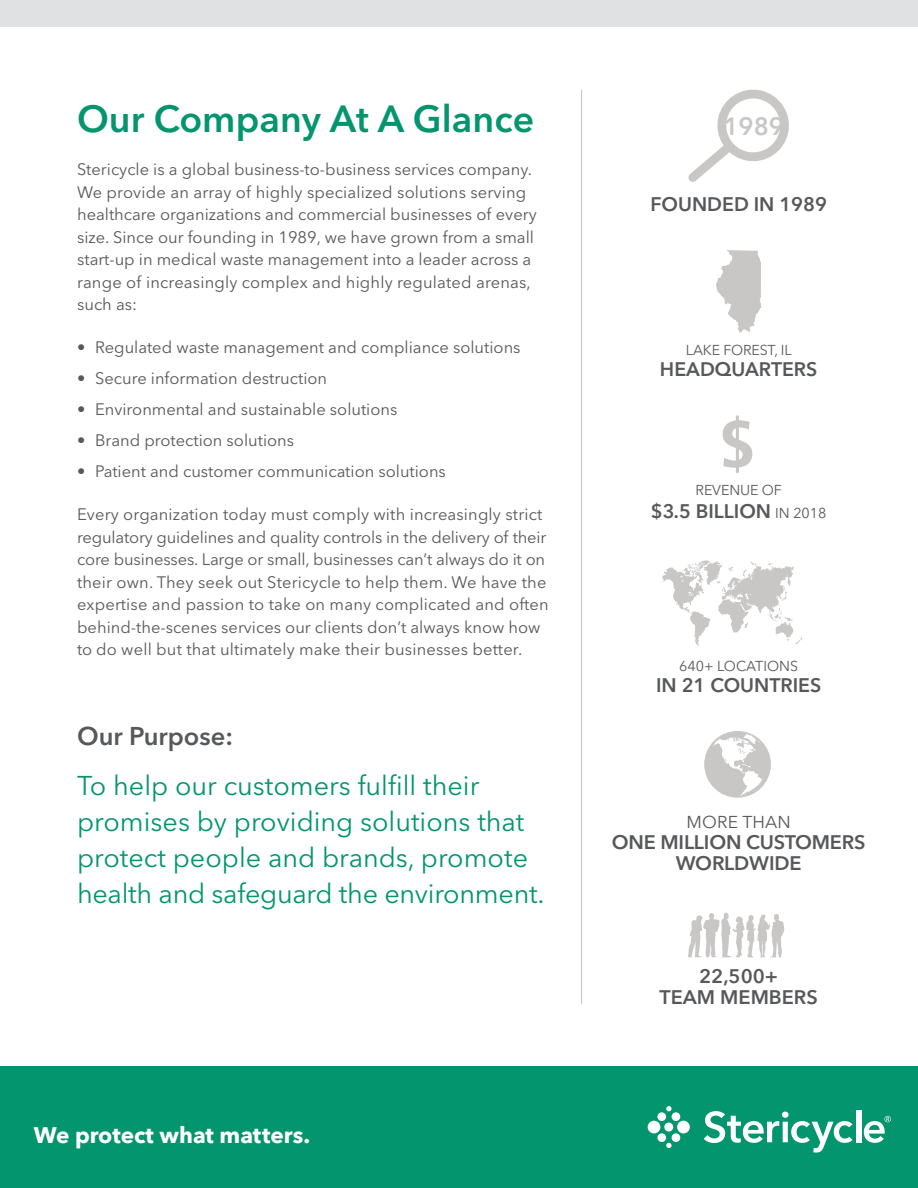
<style>
.page{position:relative;width:918px;height:1188px;background:#fff}
.page>*{position:absolute;margin:0;border:0;box-sizing:border-box;transform-origin:0 0}
.t1{font:600 37.5px "Avenir Next LT Pro";color:#03956e}
.t2{font:27px/36px "Avenir Next LT Pro";color:#03956e}
.t3{font:600 25.5px "Avenir Next LT Pro";color:#57585a}
.t4{font:600 24.9px "Avenir Next LT Pro";color:#c8c7c6}
.t5{font:700 22.5px "Avenir Next";color:#fff}
.t6{font:600 19.5px/21px "Avenir Next LT Pro";color:#57585a;text-align:center}
.t7{font:17.1px "Avenir Next LT Pro";letter-spacing:.01em;color:#57585a}
.t8{font:16.5px/22.5px "Avenir Next LT Pro";color:#57585a}
.t9{font:14.25px "Avenir Next LT Pro";letter-spacing:-.01em;color:#57585a}
.s1{font-weight:400;font-size:14.25px}
</style>
<div class="page">
<hr style="left:581px;top:90px;width:1px;height:914px;background:#c8c7c6">
<svg style="left:661px;top:560px;width:142px;height:85px"></svg>
<svg style="left:688px;top:913px;width:96px;height:44px"></svg>
<svg style="left:688px;top:89px;width:101px;height:93px"></svg>
<svg style="left:716px;top:250px;width:45px;height:83px"></svg>
<svg style="left:723px;top:416px;width:29px;height:57px"></svg>
<svg style="left:704px;top:731px;width:67px;height:67px"></svg>
<div style="left:0;top:0;width:918px;height:27px;background:#e0e1e3"></div>
<div style="left:0;top:1066px;width:918px;height:122px;background:#03956e"></div>
<svg style="left:704px;top:1111px;width:149px;height:42px"></svg>
<div style="left:856px;top:1110px;width:5px;height:32px;background:#fff"></div>
<svg style="left:864px;top:1116px;width:27px;height:27px"></svg>
<div style="left:677px;top:1121px;width:13px;height:12px;background:#fff;border-radius:50%"></div>
<div style="left:648px;top:1121px;width:12px;height:12px;background:#fff;border-radius:50%"></div>
<div style="left:657px;top:1112px;width:9px;height:9px;background:#fff;border-radius:50%"></div>
<div style="left:672px;top:1112px;width:8px;height:9px;background:#fff;border-radius:50%"></div>
<div style="left:657px;top:1133px;width:9px;height:9px;background:#fff;border-radius:50%"></div>
<div style="left:664px;top:1123px;width:9px;height:9px;background:#fff;border-radius:50%"></div>
<svg style="left:666px;top:1106px;width:6px;height:5px"></svg>
<svg style="left:666px;top:1143px;width:6px;height:5px"></svg>
<div style="left:672px;top:1133px;width:8px;height:9px;background:#fff;border-radius:50%"></div>
<p class="t1" style="left:77px;top:96px;width:459px">Our Company At A Glance</p>
<p class="t8" style="left:77px;top:158px;width:461px">Stericycle is a global business-to-business services company.<br>We provide an array of highly specialized solutions serving healthcare organizations and commercial businesses of every size. Since our founding in 1989, we have grown from a small start-up in medical waste management into a leader across a range of increasingly complex and highly regulated arenas, such as:</p>
<p class="t8" style="left:77px;top:336px;width:445px">• Regulated waste management and compliance solutions</p>
<p class="t8" style="left:77px;top:367px;width:252px">• Secure information destruction</p>
<p class="t8" style="left:77px;top:398px;width:322px">• Environmental and sustainable solutions</p>
<p class="t8" style="left:77px;top:429px;width:219px">• Brand protection solutions</p>
<p class="t8" style="left:77px;top:460px;width:370px">• Patient and customer communication solutions</p>
<p class="t8" style="left:77px;top:503px;width:473px">Every organization today must comply with increasingly strict regulatory guidelines and quality controls in the delivery of their core businesses. Large or small, businesses can’t always do it on their own. They seek out Stericycle to help them. We have the expertise and passion to take on many complicated and often behind-the-scenes services our clients don’t always know how to do well but that ultimately make their businesses better.</p>
<p class="t3" style="left:77px;top:721px;width:158px">Our Purpose:</p>
<p class="t2" style="left:77px;top:767px;width:469px">To help our customers fulfill their promises by providing solutions that protect people and brands, promote health and safeguard the environment.</p>
<p class="t5" style="left:34px;top:1116px;width:278px">We protect what matters.</p>
<p class="t4" style="left:723px;top:111px;width:62px">1989</p>
<p class="t6" style="left:650px;top:193px;width:178px">FOUNDED IN 1989</p>
<p class="t9" style="left:686px;top:342px;width:107px">LAKE FOREST, IL</p>
<p class="t6" style="left:660px;top:359px;width:159px">HEADQUARTERS</p>
<p class="t9" style="left:696px;top:481px;width:88px">REVENUE OF</p>
<p class="t6" style="left:651px;top:501px;width:177px">$3.5 BILLION <span class="s1">IN 2018</span></p>
<p class="t9" style="left:679px;top:657px;width:120px">640+ LOCATIONS</p>
<p class="t6" style="left:656px;top:674px;width:167px">IN 21 COUNTRIES</p>
<p class="t7" style="left:687px;top:812px;width:106px">MORE THAN</p>
<p class="t6" style="left:612px;top:831px;width:255px">ONE MILLION CUSTOMERS<br>WORLDWIDE</p>
<p class="t6" style="left:660px;top:965px;width:160px">22,500+<br>TEAM MEMBERS</p>
</div>
